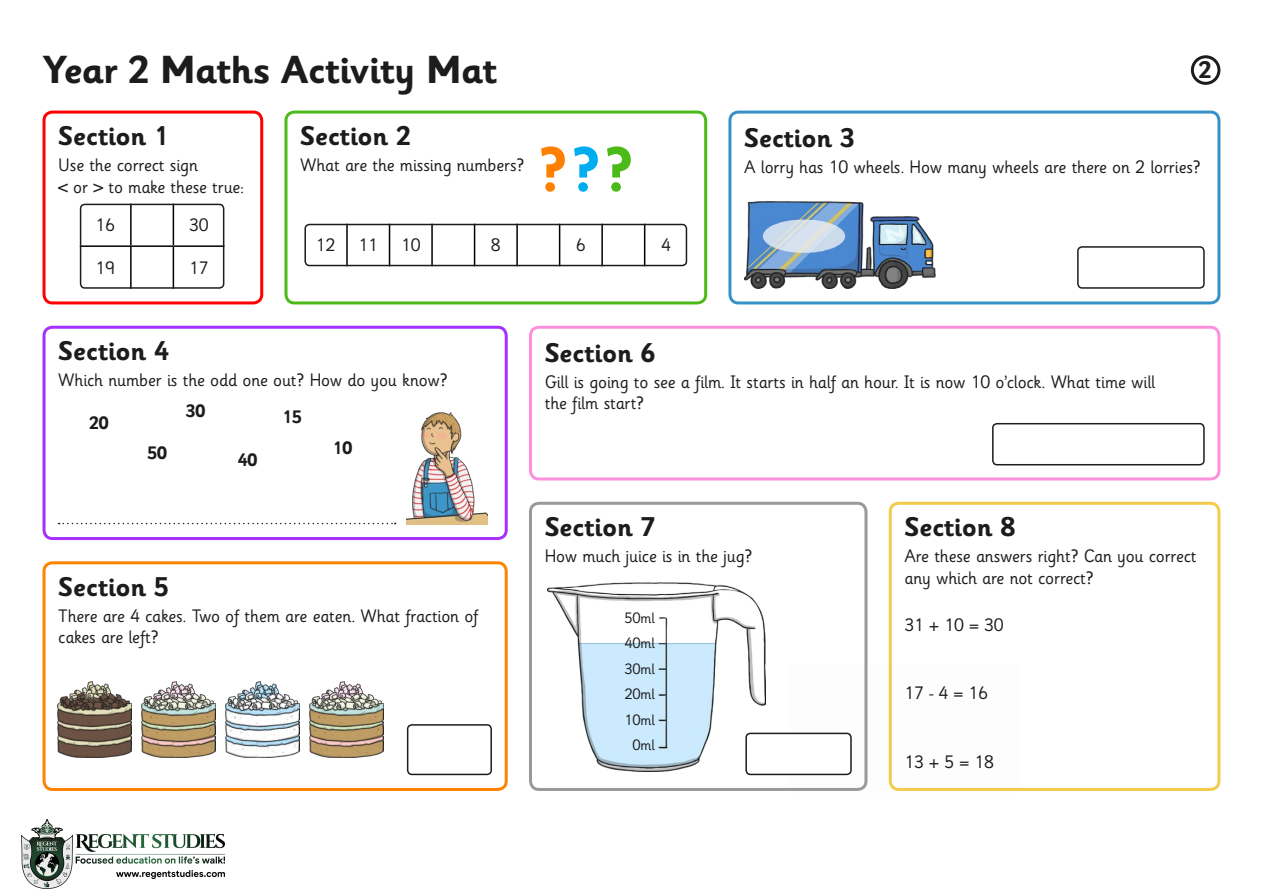
<style>
.page{position:relative;width:1263px;height:893px;background:#fff}
.page>*{position:absolute;margin:0;border:0;box-sizing:border-box;transform-origin:0 0}
.Answers{font:700 62.55px "Sassoon Infant Rg";color:#ff7f00}
.Heading_1{font:700 39px "Sassoon Infant Rg";letter-spacing:-.025em;color:#1c1c1c}
.Heading_2{font:700 27px "Sassoon Infant Rg";letter-spacing:-.01em;color:#1c1c1c}
.t1{font:700 24px "Sassoon Infant Rg";color:#1c1c1c}
.Answers-2{font:18px/21.6px "Sassoon Infant Rg";letter-spacing:-.01em;color:#1c1c1c}
.Answers-3{font:700 18px "Sassoon Infant Rg";letter-spacing:-.01em;color:#1c1c1c}
.Answers-4{font:15px "Sassoon Infant Rg";letter-spacing:-.01em;color:#1c1c1c}
.s1{color:#00aeef}
.s2{color:#4cba19}
</style>
<div class="page">
<div style="left:1191px;top:55px;width:29px;height:30px;border:3px solid #1c1c1c;border-radius:50%"></div>
<div style="left:43px;top:111px;width:220px;height:193px;border:3px solid #fe0002;border-radius:9px"></div>
<div style="left:284px;top:111px;width:423px;height:193px;border:3px solid #4cba19;border-radius:9px"></div>
<div style="left:728px;top:111px;width:492px;height:193px;border:3px solid #3691c8;border-radius:9px"></div>
<div style="left:43px;top:326px;width:465px;height:214px;border:3px solid #a630ff;border-radius:9px"></div>
<div style="left:529px;top:326px;width:691px;height:154px;border:3px solid #fe8fde;border-radius:9px"></div>
<div style="left:529px;top:502px;width:338px;height:289px;border:3px solid #999;border-radius:9px"></div>
<div style="left:889px;top:502px;width:331px;height:289px;border:3px solid #f2cb4c;border-radius:9px"></div>
<div style="left:43px;top:561px;width:465px;height:230px;border:3px solid #ff8300;border-radius:9px"></div>
<hr style="left:130px;top:204px;width:2px;height:41px;background:#000">
<hr style="left:173px;top:204px;width:1px;height:41px;background:#000">
<hr style="left:80px;top:245px;width:51px;height:2px;background:#000">
<hr style="left:131px;top:245px;width:42px;height:2px;background:#000">
<hr style="left:130px;top:247px;width:2px;height:42px;background:#000">
<hr style="left:173px;top:245px;width:51px;height:2px;background:#000">
<hr style="left:173px;top:247px;width:1px;height:42px;background:#000">
<div style="left:80px;top:204px;width:144px;height:85px;border:2px solid #1c1c1c;border-radius:4px"></div>
<hr style="left:346px;top:224px;width:2px;height:42px;background:#000">
<hr style="left:389px;top:224px;width:1px;height:42px;background:#000">
<hr style="left:431px;top:224px;width:2px;height:42px;background:#000">
<hr style="left:474px;top:224px;width:1px;height:42px;background:#000">
<hr style="left:516px;top:224px;width:2px;height:42px;background:#000">
<hr style="left:559px;top:224px;width:1px;height:42px;background:#000">
<hr style="left:601px;top:224px;width:2px;height:42px;background:#000">
<hr style="left:644px;top:224px;width:1px;height:42px;background:#000">
<div style="left:304px;top:224px;width:383px;height:42px;border:2px solid #1c1c1c;border-radius:4px"></div>
<div style="left:1077px;top:246px;width:128px;height:43px;border:2px solid #1c1c1c;border-radius:4px"></div>
<div style="left:992px;top:423px;width:213px;height:42px;border:2px solid #1c1c1c;border-radius:4px"></div>
<div style="left:745px;top:733px;width:107px;height:42px;border:2px solid #1c1c1c;border-radius:4px"></div>
<img style="left:744px;top:201px;width:192px;height:88px">
<svg style="left:59px;top:523px;width:337px;height:1px"></svg>
<img style="left:407px;top:412px;width:80px;height:112px">
<img style="left:58px;top:682px;width:73px;height:76px">
<img style="left:142px;top:682px;width:73px;height:76px">
<img style="left:310px;top:682px;width:73px;height:76px">
<img style="left:226px;top:682px;width:73px;height:76px">
<div style="left:407px;top:724px;width:85px;height:51px;border:2px solid #1c1c1c;border-radius:4px"></div>
<img style="left:548px;top:583px;width:218px;height:188px">
<img style="left:22px;top:819px;width:202px;height:69px">
<p class="Heading_1" style="left:43px;top:47px;width:456px">Year 2 Maths Activity Mat</p>
<p class="t1" style="left:1198px;top:57px;width:15px">2</p>
<p class="Heading_2" style="left:58px;top:121px;width:112px">Section 1</p>
<p class="Answers-2" style="left:58px;top:155px;width:188px">Use the correct sign<br>&lt; or &gt; to make these true:</p>
<p class="Heading_2" style="left:300px;top:121px;width:112px">Section 2</p>
<p class="Answers-2" style="left:300px;top:155px;width:226px">What are the missing numbers?</p>
<p class="Heading_2" style="left:744px;top:122px;width:112px">Section 3</p>
<p class="Answers-2" style="left:744px;top:156px;width:458px">A lorry has 10 wheels. How many wheels are there on 2 lorries?</p>
<p class="Answers" style="left:539px;top:135px;width:94px">?<span class="s1">?</span><span class="s2">?</span></p>
<p class="Answers-2" style="left:96px;top:215px;width:21px">16</p>
<p class="Answers-2" style="left:189px;top:215px;width:21px">30</p>
<p class="Answers-2" style="left:96px;top:258px;width:21px">19</p>
<p class="Answers-2" style="left:189px;top:258px;width:21px">17</p>
<p class="Answers-2" style="left:316px;top:235px;width:21px">12</p>
<p class="Answers-2" style="left:358px;top:235px;width:21px">11</p>
<p class="Answers-2" style="left:401px;top:235px;width:21px">10</p>
<p class="Answers-2" style="left:491px;top:235px;width:11px">8</p>
<p class="Answers-2" style="left:576px;top:235px;width:11px">6</p>
<p class="Answers-2" style="left:661px;top:235px;width:11px">4</p>
<p class="Heading_2" style="left:58px;top:336px;width:112px">Section 4</p>
<p class="Answers-2" style="left:58px;top:370px;width:391px">Which number is the odd one out? How do you know?</p>
<p class="Answers-3" style="left:89px;top:413px;width:21px">20</p>
<p class="Answers-3" style="left:148px;top:443px;width:21px">50</p>
<p class="Answers-3" style="left:186px;top:400px;width:21px">30</p>
<p class="Answers-3" style="left:283px;top:407px;width:21px">15</p>
<p class="Answers-3" style="left:238px;top:450px;width:21px">40</p>
<p class="Answers-3" style="left:333px;top:437px;width:21px">10</p>
<p class="Heading_2" style="left:58px;top:572px;width:112px">Section 5</p>
<p class="Answers-2" style="left:58px;top:606px;width:422px">There are 4 cakes. Two of them are eaten. What fraction of cakes are left?</p>
<p class="Heading_2" style="left:545px;top:338px;width:112px">Section 6</p>
<p class="Answers-2" style="left:545px;top:372px;width:612px">Gill is going to see a film. It starts in half an hour. It is now 10 o’clock. What time will the film start?</p>
<p class="Heading_2" style="left:545px;top:512px;width:112px">Section 7</p>
<p class="Answers-2" style="left:545px;top:546px;width:209px">How much juice is in the jug?</p>
<p class="Answers-4" style="left:624px;top:610px;width:32px">50ml</p>
<p class="Answers-4" style="left:624px;top:635px;width:32px">40ml</p>
<p class="Answers-4" style="left:624px;top:661px;width:32px">30ml</p>
<p class="Answers-4" style="left:624px;top:686px;width:32px">20ml</p>
<p class="Answers-4" style="left:624px;top:711px;width:32px">10ml</p>
<p class="Answers-4" style="left:632px;top:737px;width:24px">0ml</p>
<p class="Heading_2" style="left:904px;top:512px;width:112px">Section 8</p>
<p class="Answers-2" style="left:904px;top:546px;width:294px">Are these answers right? Can you correct any which are not correct?</p>
<p class="Answers-2" style="left:904px;top:615px;width:101px">31 + 10 = 30</p>
<p class="Answers-2" style="left:904px;top:683px;width:85px">17 - 4 = 16</p>
<p class="Answers-2" style="left:904px;top:752px;width:91px">13 + 5 = 18</p>
</div>
